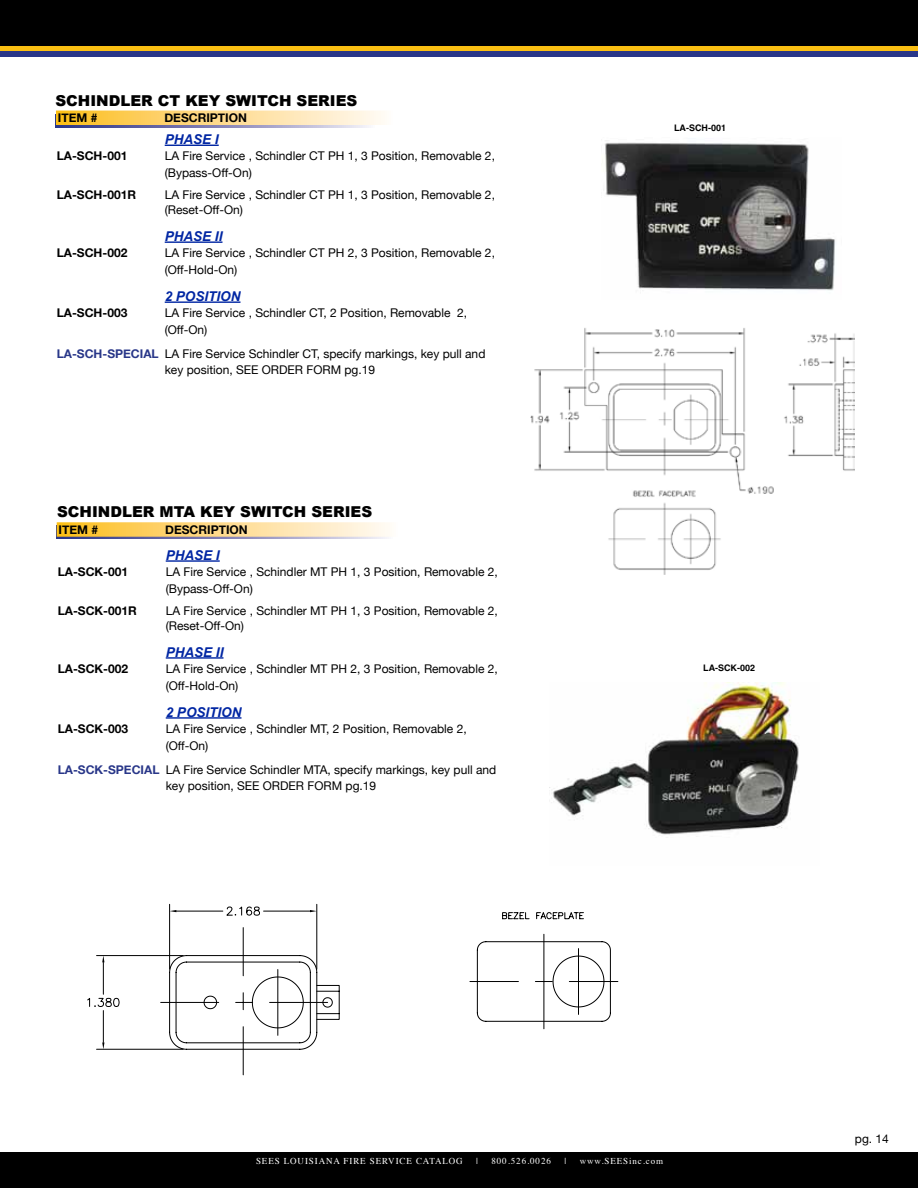
<style>
.page{position:relative;width:918px;height:1188px;background:#fff}
.page>*{position:absolute;margin:0;border:0;box-sizing:border-box;transform-origin:0 0}
.t1{font:900 15px "Arial";color:#000}
.t2{font:italic 700 13.5px "Arial";color:#0026a3}
.t3{font:12px/16.5px "Helvetica Neue";color:#000}
.t4{font:700 12px "Helvetica Neue";color:#000}
.t5{font:9px "Times";letter-spacing:.1em;color:#fff}
.t6{font:700 9px "Helvetica";color:#000}
.s1{font-weight:700;color:#293789}
</style>
<div class="page">
<svg style="left:0;top:50px;width:918px;height:6px;background:#4c4d75"></svg>
<div style="left:0;top:0;width:918px;height:50px;background:linear-gradient(to right,#fbbf12,#fbbf12)"></div>
<div style="left:0;top:1153px;width:918px;height:35px;background:#000"></div>
<div style="left:0;top:0;width:918px;height:45px;background:#000"></div>
<hr style="left:544px;top:934px;width:1px;height:95px;background:#000">
<svg style="left:469px;top:912px;width:150px;height:110px"></svg>
<img style="left:605px;top:140px;width:230px;height:151px">
<img style="left:549px;top:682px;width:250px;height:153px">
<hr style="left:165px;top:145px;width:54px;height:1px;background:#0026a3">
<hr style="left:165px;top:241px;width:57px;height:2px;background:#0026a3">
<hr style="left:165px;top:301px;width:75px;height:2px;background:#0026a3">
<hr style="left:166px;top:560px;width:54px;height:2px;background:#0026a3">
<hr style="left:166px;top:657px;width:58px;height:2px;background:#0026a3">
<hr style="left:166px;top:717px;width:76px;height:2px;background:#0026a3">
<hr style="left:169px;top:904px;width:1px;height:65px;background:#000">
<hr style="left:317px;top:904px;width:1px;height:65px;background:#000">
<svg style="left:87px;top:906px;width:252px;height:170px"></svg>
<svg style="left:56px;top:125px;width:313px;height:2px"></svg>
<svg style="left:59px;top:114px;width:326px;height:8px;background:#fedb8c"></svg>
<div style="left:56px;top:111px;width:640px;height:14px;border:2px solid #fff"></div>
<svg style="left:57px;top:537px;width:330px;height:2px"></svg>
<svg style="left:60px;top:525px;width:330px;height:9px;background:#fedb8c"></svg>
<div style="left:57px;top:522px;width:648px;height:15px;border:2px solid #fff"></div>
<img style="left:531px;top:328px;width:324px;height:247px">
<p class="t1" style="left:55px;top:89px;width:303px">SCHINDLER CT KEY SWITCH SERIES</p>
<p class="t4" style="left:58px;top:111px;width:41px">ITEM #</p>
<p class="t4" style="left:164px;top:111px;width:84px">DESCRIPTION</p>
<p class="t2" style="left:165px;top:130px;width:56px">PHASE I</p>
<p class="t4" style="left:57px;top:149px;width:72px">LA-SCH-001</p>
<p class="t3" style="left:165px;top:148px;width:332px">LA Fire Service , Schindler CT PH 1, 3 Position, Removable 2, (Bypass-Off-On)</p>
<p class="t4" style="left:57px;top:188px;width:81px">LA-SCH-001R</p>
<p class="t3" style="left:165px;top:188px;width:332px;line-height:14.4px">LA Fire Service , Schindler CT PH 1, 3 Position, Removable 2, (Reset-Off-On)</p>
<p class="t2" style="left:165px;top:227px;width:59px">PHASE II</p>
<p class="t4" style="left:57px;top:246px;width:72px">LA-SCH-002</p>
<p class="t3" style="left:165px;top:245px;width:332px">LA Fire Service , Schindler CT PH 2, 3 Position, Removable 2, (Off-Hold-On)</p>
<p class="t2" style="left:165px;top:287px;width:77px">2 POSITION</p>
<p class="t4" style="left:57px;top:306px;width:72px">LA-SCH-003</p>
<p class="t3" style="left:165px;top:305px;width:304px">LA Fire Service , Schindler CT, 2 Position, Removable 2, (Off-On)</p>
<p class="t3" style="left:57px;top:345px;width:430px;text-align:center"><span class="s1">LA-SCH-SPECIAL</span> LA Fire Service Schindler CT, specify markings, key pull and key position, SEE ORDER FORM pg.19</p>
<p class="t1" style="left:57px;top:500px;width:317px">SCHINDLER MTA KEY SWITCH SERIES</p>
<p class="t4" style="left:59px;top:522px;width:41px">ITEM #</p>
<p class="t4" style="left:165px;top:522px;width:84px">DESCRIPTION</p>
<p class="t2" style="left:166px;top:546px;width:56px">PHASE I</p>
<p class="t4" style="left:58px;top:564px;width:72px">LA-SCK-001</p>
<p class="t3" style="left:166px;top:563px;width:334px">LA Fire Service , Schindler MT PH 1, 3 Position, Removable 2, (Bypass-Off-On)</p>
<p class="t4" style="left:58px;top:603px;width:81px">LA-SCK-001R</p>
<p class="t3" style="left:166px;top:603px;width:334px;line-height:14.4px">LA Fire Service , Schindler MT PH 1, 3 Position, Removable 2, (Reset-Off-On)</p>
<p class="t2" style="left:166px;top:643px;width:59px">PHASE II</p>
<p class="t4" style="left:58px;top:661px;width:72px">LA-SCK-002</p>
<p class="t3" style="left:166px;top:660px;width:334px">LA Fire Service , Schindler MT PH 2, 3 Position, Removable 2, (Off-Hold-On)</p>
<p class="t2" style="left:166px;top:703px;width:77px">2 POSITION</p>
<p class="t4" style="left:58px;top:721px;width:72px">LA-SCK-003</p>
<p class="t3" style="left:166px;top:720px;width:302px">LA Fire Service , Schindler MT, 2 Position, Removable 2, (Off-On)</p>
<p class="t3" style="left:166px;top:761px;width:332px;text-indent:-108px"><span class="s1">LA-SCK-SPECIAL</span> LA Fire Service Schindler MTA, specify markings, key pull and key position, SEE ORDER FORM pg.19</p>
<p class="t6" style="left:674px;top:122px;width:54px">LA-SCH-001</p>
<p class="t6" style="left:703px;top:662px;width:54px">LA-SCK-002</p>
<p class="t5" style="left:256px;top:1153px;width:208px">SEES LOUISIANA FIRE SERVICE CATALOG</p>
<p class="t5" style="left:476px;top:1153px;width:3px">|</p>
<p class="t5" style="left:492px;top:1153px;width:61px">800.526.0026</p>
<p class="t5" style="left:564px;top:1153px;width:3px">|</p>
<p class="t5" style="left:580px;top:1153px;width:85px">www.SEESinc.com</p>
<p class="t3" style="left:855px;top:1130px;width:36px">pg. 14</p>
</div>
